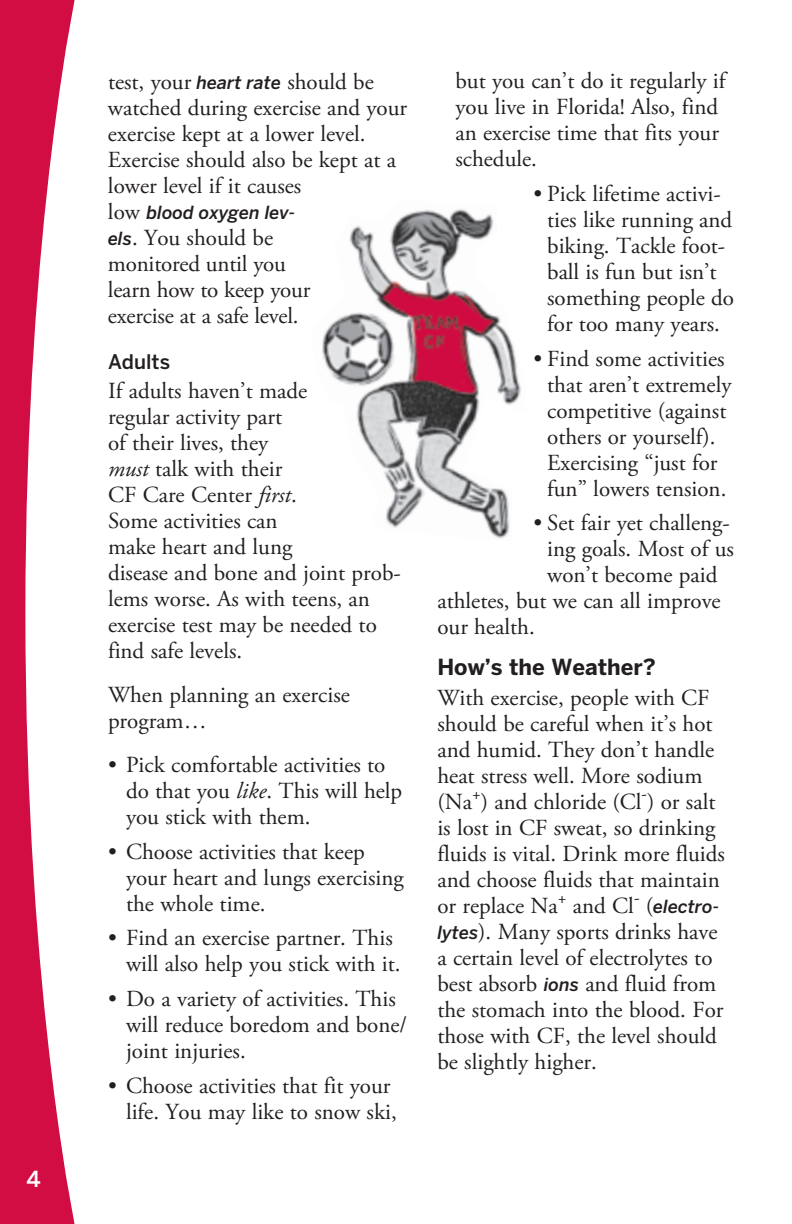
<style>
.page{position:relative;width:792px;height:1224px;background:#fff}
.page>*{position:absolute;margin:0;border:0;box-sizing:border-box;transform-origin:0 0}
.t1{font:23px/26px "Adobe Garamond Pro";color:#231f20}
.t2{font:700 22px "Benton Sans";color:#231f20}
.t3{font:500 22px "Benton Sans";color:#fff}
.t4{font:500 20px "Benton Sans";color:#231f20}
.t5{font:italic 500 18px "Benton Sans";color:#231f20}
.s1{font-family:"Benton Sans";font-weight:500;font-style:italic;font-size:18px}
.s2{font-family:"Adobe Garamond Pro";font-weight:400;font-style:normal;font-size:23px}
.s3{font-style:italic}
</style>
<div class="page">
<svg style="left:0;top:0;width:75px;height:1224px;fill:#d20d44"></svg>
<img style="left:322px;top:208px;width:199px;height:331px">
<svg style="left:495px;top:289px;width:16px;height:20px"></svg>
<svg style="left:494px;top:397px;width:16px;height:20px"></svg>
<p class="t3" style="left:27px;top:1166px;width:16px">4</p>
<p class="t1" style="left:108px;top:69px;width:301px">test, your <span class="s1">heart rate</span> should be watched during exercise and your exercise kept at a lower level.<br>Exercise should also be kept at a lower level if it causes</p>
<p class="t5" style="left:108px;top:201px;width:189px"><span class="s2">low</span> blood oxygen lev-</p>
<p class="t1" style="left:108px;top:225px;width:204px"><span class="s1">els</span>. You should be monitored until you learn how to keep your exercise at a safe level.</p>
<p class="t4" style="left:108px;top:349px;width:64px">Adults</p>
<p class="t1" style="left:108px;top:379px;width:294px">If adults haven’t made<br>regular activity part<br>of their lives, they<br><span class="s3">must</span> talk with their<br>CF Care Center <span class="s3">first</span>.<br>Some activities can<br>make heart and lung<br>disease and bone and joint prob&shy;lems worse. As with teens, an exercise test may be needed to find safe levels.</p>
<p class="t1" style="left:108px;top:683px;width:243px">When planning an exercise program…</p>
<p class="t1" style="left:126px;top:753px;width:278px;text-indent:-18px">• Pick comfortable activities to do that you <span class="s3">like</span>. This will help you stick with them.</p>
<p class="t1" style="left:126px;top:839px;width:279px;text-indent:-18px">• Choose activities that keep your heart and lungs exercising the whole time.</p>
<p class="t1" style="left:126px;top:926px;width:276px;text-indent:-18px">• Find an exercise partner. This will also help you stick with it.</p>
<p class="t1" style="left:126px;top:987px;width:283px;text-indent:-18px">• Do a variety of activities. This will reduce boredom and bone/ joint injuries.</p>
<p class="t1" style="left:108px;top:1073px;width:290px;text-align:right">• Choose activities that fit your life. You may like to snow ski,</p>
<p class="t1" style="left:455px;top:69px;width:271px">but you can’t do it regularly if you live in Florida! Also, find an exercise time that fits your schedule.</p>
<p class="t1" style="left:533px;top:182px;width:202px;text-align:center">• Pick lifetime activi&shy;ties like running and biking. Tackle foot&shy;ball is fun but isn’t something people do for too many years.</p>
<p class="t1" style="left:533px;top:346px;width:200px;text-align:center">• Find some activities that aren’t extremely competitive (against others or yourself).<br>Exercising “just for fun” lowers tension.</p>
<p class="t1" style="left:533px;top:511px;width:198px">• Set fair yet challeng-</p>
<p class="t1" style="left:547px;top:537px;width:188px">ing goals. Most of us</p>
<p class="t1" style="left:547px;top:563px;width:172px">won’t become paid</p>
<p class="t1" style="left:437px;top:589px;width:285px">athletes, but we can all improve</p>
<p class="t1" style="left:437px;top:615px;width:99px">our health.</p>
<p class="t2" style="left:437px;top:654px;width:220px">How’s the Weather?</p>
<p class="t1" style="left:437px;top:686px;width:289px">With exercise, people with CF should be careful when it’s hot and humid. They don’t handle heat stress well. More sodium (Na<sup>+</sup>) and chloride (Cl<sup>-</sup>) or salt is lost in CF sweat, so drinking fluids is vital. Drink more fluids and choose fluids that maintain or replace Na<sup>+</sup> and Cl<sup>-</sup> (<span class="s1">electro&shy;lytes</span>). Many sports drinks have a certain level of electrolytes to best absorb <span class="s1">ions</span> and fluid from the stomach into the blood. For those with CF, the level should be slightly higher.</p>
</div>
